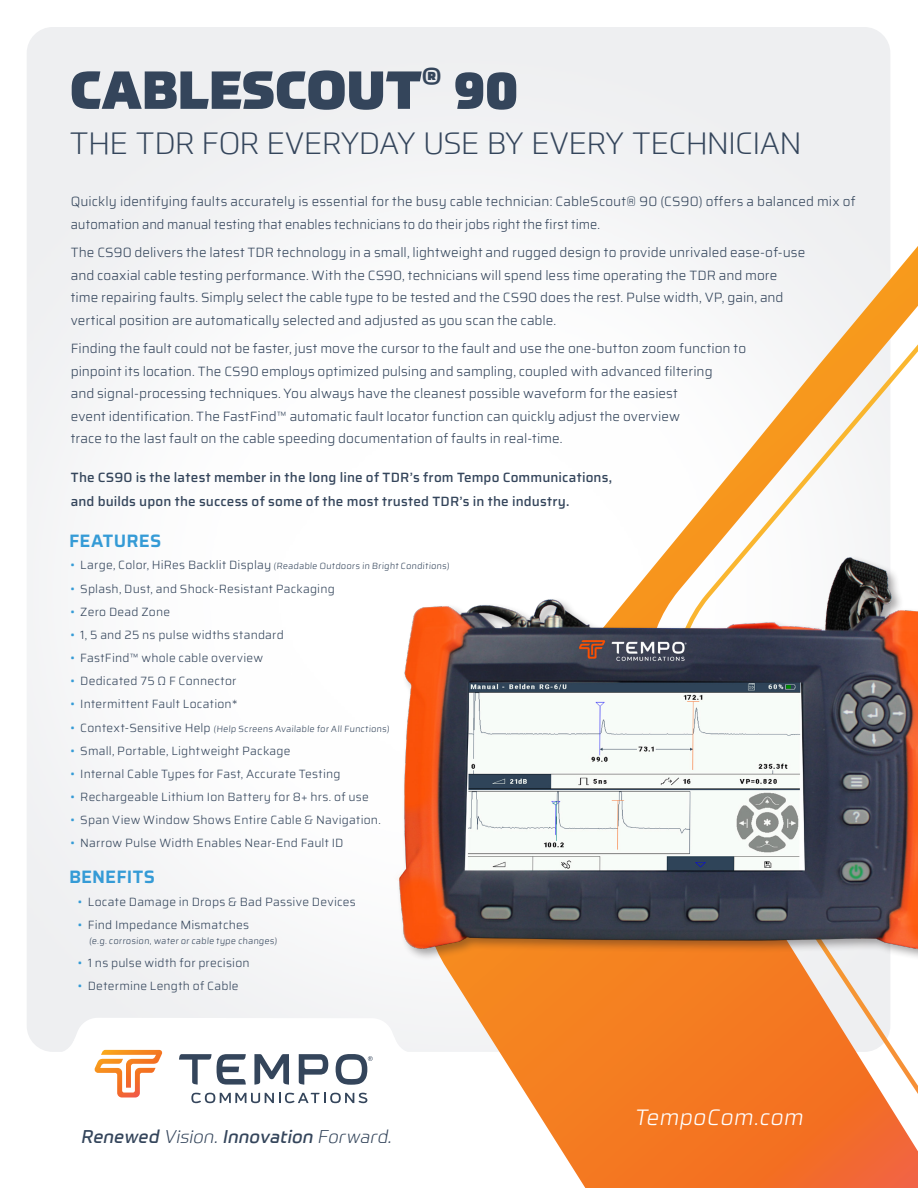
<style>
.page{position:relative;width:918px;height:1188px;background:#fff}
.page>*{position:absolute;margin:0;border:0;box-sizing:border-box;transform-origin:0 0}
.t1{font:900 52.5px "Prometo";letter-spacing:.01em;color:#34455b}
.t2{font:300 30px "Prometo";letter-spacing:.01em;color:#34455b}
.t3{font:italic 300 22.5px "Saira";color:#fff}
.t4{font:italic 18px "Prometo";color:#34455b}
.t5{font:600 18px "Saira";letter-spacing:.01em;color:#359bd6}
.t6{font:300 13.5px/22.5px "Saira";color:#34455b}
.t7{font:500 13.5px/24px "Saira";letter-spacing:.01em;color:#34455b}
.t8{font:300 12px "Saira";letter-spacing:.015em;color:#34455b}
.t9{font:300 9px "Saira";color:#34455b}
.s1{font-size:12px;color:#359bd6}
.s2{font-size:12px}
.s3{color:#359bd6}
.s4{font-weight:300}
</style>
<div class="page">
<div style="left:0;top:0;width:918px;height:1188px;background:linear-gradient(to right,#f3f3f5,#f7f8f9)"></div>
<div style="left:57px;top:195px;width:810px;height:796px;background:#fcfcfd;border-radius:50%"></div>
<svg style="left:414px;top:979px;width:246px;height:209px"></svg>
<svg style="left:660px;top:47px;width:258px;height:1141px"></svg>
<svg style="left:46px;top:1018px;width:381px;height:109px"></svg>
<img style="left:398px;top:526px;width:520px;height:453px">
<p class="t1" style="left:70px;top:57px;width:450px">CABLESCOUT <sup>®</sup> 90</p>
<p class="t2" style="left:70px;top:125px;width:733px">THE TDR FOR EVERYDAY USE BY EVERY TECHNICIAN</p>
<p class="t6" style="left:71px;top:190px;width:786px">Quickly identifying faults accurately is essential for the busy cable technician: CableScout® 90 (CS90) offers a balanced mix of automation and manual testing that enables technicians to do their jobs right the first time.</p>
<p class="t6" style="left:71px;top:241px;width:736px">The CS90 delivers the latest TDR technology in a small, lightweight and rugged design to provide unrivaled ease-of-use and coaxial cable testing performance. With the CS90, technicians will spend less time operating the TDR and more time repairing faults. Simply select the cable type to be tested and the CS90 does the rest. Pulse width, VP, gain, and vertical position are automatically selected and adjusted as you scan the cable.</p>
<p class="t6" style="left:71px;top:337px;width:677px">Finding the fault could not be faster, just move the cursor to the fault and use the one-button zoom function to pinpoint its location. The CS90 employs optimized pulsing and sampling, coupled with advanced filtering<br>and signal-processing techniques. You always have the cleanest possible waveform for the easiest<br>event identification. The FastFind™ automatic fault locator function can quickly adjust the overview<br>trace to the last fault on the cable speeding documentation of faults in real-time.</p>
<p class="t7" style="left:71px;top:465px;width:543px">The CS90 is the latest member in the long line of TDR’s from Tempo Communications, and builds upon the success of some of the most trusted TDR’s in the industry.</p>
<p class="t5" style="left:69px;top:527px;width:94px">FEATURES</p>
<p class="t9" style="left:70px;top:560px;width:381px"><span class="s1">•</span> <span class="s2">Large, Color, HiRes Backlit Display</span> (Readable Outdoors in Bright Conditions)</p>
<p class="t8" style="left:70px;top:579px;width:266px"><span class="s3">•</span> Splash, Dust, and Shock-Resistant Packaging</p>
<p class="t8" style="left:70px;top:603px;width:101px"><span class="s3">•</span> Zero Dead Zone</p>
<p class="t8" style="left:70px;top:626px;width:215px"><span class="s3">•</span> 1, 5 and 25 ns pulse widths standard</p>
<p class="t8" style="left:70px;top:649px;width:194px"><span class="s3">•</span> FastFind™ whole cable overview</p>
<p class="t8" style="left:70px;top:672px;width:168px"><span class="s3">•</span> Dedicated 75 Ω F Connector</p>
<p class="t8" style="left:70px;top:695px;width:168px"><span class="s3">•</span> Intermittent Fault Location*</p>
<p class="t9" style="left:70px;top:722px;width:321px"><span class="s1">•</span> <span class="s2">Context-Sensitive Help</span> (Help Screens Available for All Functions)</p>
<p class="t8" style="left:70px;top:742px;width:222px"><span class="s3">•</span> Small, Portable, Lightweight Package</p>
<p class="t8" style="left:70px;top:765px;width:272px"><span class="s3">•</span> Internal Cable Types for Fast, Accurate Testing</p>
<p class="t8" style="left:70px;top:788px;width:300px"><span class="s3">•</span> Rechargeable Lithium Ion Battery for 8+ hrs. of use</p>
<p class="t8" style="left:70px;top:811px;width:312px"><span class="s3">•</span> Span View Window Shows Entire Cable &amp; Navigation.</p>
<p class="t8" style="left:70px;top:834px;width:275px"><span class="s3">•</span> Narrow Pulse Width Enables Near-End Fault ID</p>
<p class="t5" style="left:69px;top:863px;width:88px">BENEFITS</p>
<p class="t8" style="left:78px;top:893px;width:280px"><span class="s3">•</span> Locate Damage in Drops &amp; Bad Passive Devices</p>
<p class="t8" style="left:78px;top:916px;width:173px"><span class="s3">•</span> Find Impedance Mismatches</p>
<p class="t9" style="left:89px;top:934px;width:190px">(e.g. corrosion, water or cable type changes)</p>
<p class="t8" style="left:78px;top:954px;width:173px"><span class="s3">•</span> 1 ns pulse width for precision</p>
<p class="t8" style="left:78px;top:977px;width:162px"><span class="s3">•</span> Determine Length of Cable</p>
<p class="t4" style="left:81px;top:1126px;width:315px">Renewed <span class="s4">Vision.</span> Innovation <span class="s4">Forward.</span></p>
<p class="t3" style="left:634px;top:1100px;width:176px">TempoCom.com</p>
</div>
